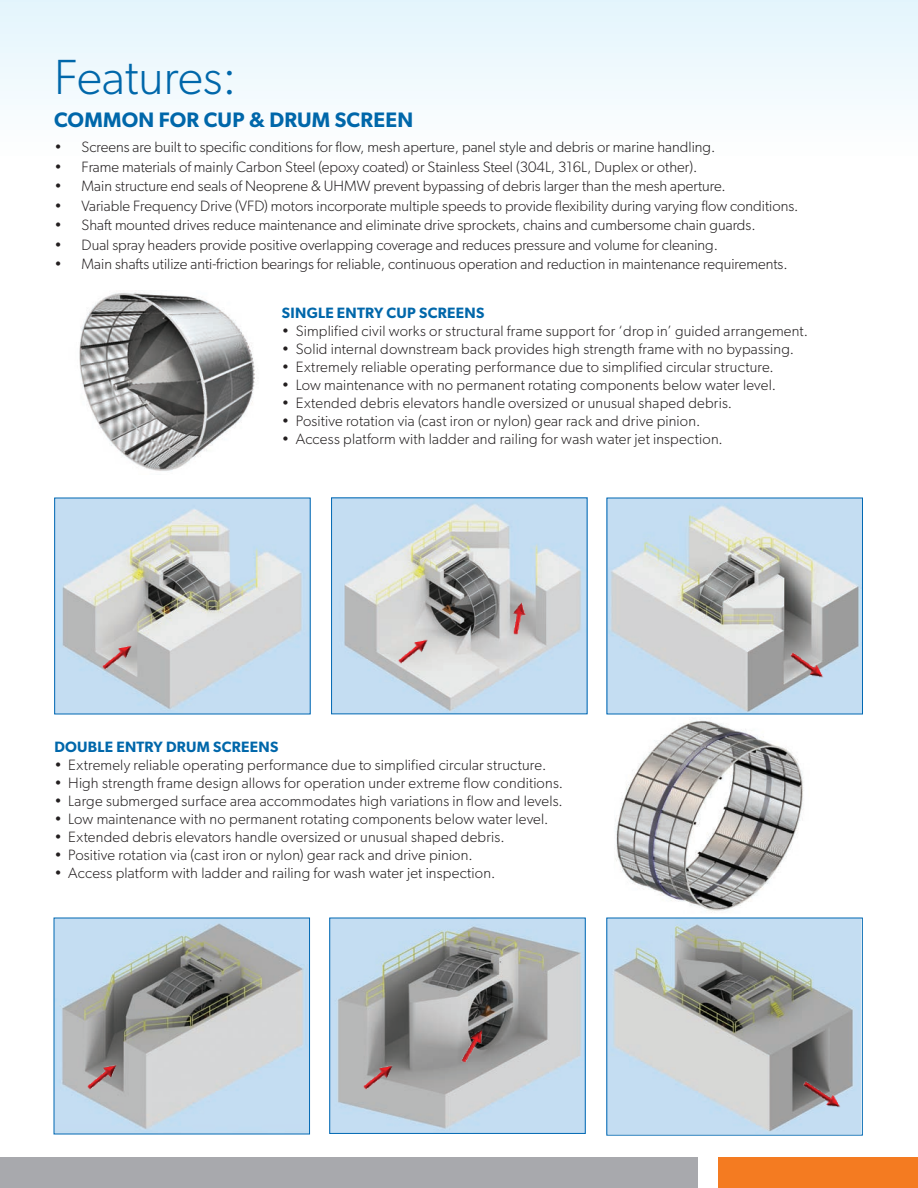
<style>
.page{position:relative;width:918px;height:1188px;background:#fff}
.page>*{position:absolute;margin:0;border:0;box-sizing:border-box;transform-origin:0 0}
.t1{font:300 49.5px "Gibson";color:#0067aa}
.t2{font:600 21px "Gibson";letter-spacing:.01em;color:#0067aa}
.t3{font:300 15px "Gibson";letter-spacing:.005em;color:#231f20}
.t4{font:600 15px "Gibson";letter-spacing:.02em;color:#0067aa}
</style>
<div class="page">
<div style="left:0;top:0;width:918px;height:231px;background:linear-gradient(to bottom,#e5f5fc,#fff)"></div>
<div style="left:1px;top:1157px;width:697px;height:31px;background:#a8a9ad"></div>
<div style="left:718px;top:1157px;width:200px;height:31px;background:#f47b21"></div>
<img style="left:615px;top:720px;width:189px;height:193px">
<img style="left:79px;top:292px;width:176px;height:179px">
<img style="left:56px;top:500px;width:253px;height:212px">
<div style="left:54px;top:498px;width:257px;height:216px;border:1px solid #0168b3"></div>
<img style="left:333px;top:499px;width:253px;height:213px">
<img style="left:609px;top:500px;width:252px;height:212px">
<img style="left:100px;top:631px;width:45px;height:39px">
<img style="left:396px;top:625px;width:45px;height:39px">
<img style="left:507px;top:589px;width:28px;height:46px">
<img style="left:789px;top:651px;width:47px;height:39px">
<img style="left:56px;top:920px;width:252px;height:212px">
<img style="left:331px;top:920px;width:253px;height:212px">
<div style="left:329px;top:918px;width:257px;height:216px;border:1px solid #0168b3"></div>
<img style="left:608px;top:920px;width:253px;height:214px">
<div style="left:606px;top:918px;width:257px;height:218px;border:1px solid #0168b3"></div>
<img style="left:85px;top:1051px;width:45px;height:39px">
<img style="left:361px;top:1052px;width:45px;height:38px">
<img style="left:459px;top:1015px;width:36px;height:48px">
<img style="left:802px;top:1079px;width:51px;height:41px">
<h1 class="t1" style="left:54px;top:47px;width:184px">Features:</h1>
<h2 class="t2" style="left:54px;top:107px;width:361px">COMMON FOR CUP &amp; DRUM SCREEN</h2>
<p class="t3" style="left:55px;top:138px;width:662px">• Screens are built to specific conditions for flow, mesh aperture, panel style and debris or marine handling.</p>
<p class="t3" style="left:55px;top:158px;width:644px">• Frame materials of mainly Carbon Steel (epoxy coated) or Stainless Steel (304L, 316L, Duplex or other).</p>
<p class="t3" style="left:55px;top:177px;width:673px">• Main structure end seals of Neoprene &amp; UHMW prevent bypassing of debris larger than the mesh aperture.</p>
<p class="t3" style="left:55px;top:197px;width:745px">• Variable Frequency Drive (VFD) motors incorporate multiple speeds to provide flexibility during varying flow conditions.</p>
<p class="t3" style="left:55px;top:216px;width:703px">• Shaft mounted drives reduce maintenance and eliminate drive sprockets, chains and cumbersome chain guards.</p>
<p class="t3" style="left:55px;top:236px;width:665px">• Dual spray headers provide positive overlapping coverage and reduces pressure and volume for cleaning.</p>
<p class="t3" style="left:55px;top:255px;width:735px">• Main shafts utilize anti-friction bearings for reliable, continuous operation and reduction in maintenance requirements.</p>
<p class="t4" style="left:282px;top:303px;width:204px">SINGLE ENTRY CUP SCREENS</p>
<p class="t3" style="left:282px;top:321px;width:528px">• Simplified civil works or structural frame support for ‘drop in’ guided arrangement.</p>
<p class="t3" style="left:282px;top:339px;width:514px">• Solid internal downstream back provides high strength frame with no bypassing.</p>
<p class="t3" style="left:282px;top:357px;width:493px">• Extremely reliable operating performance due to simplified circular structure.</p>
<p class="t3" style="left:282px;top:375px;width:496px">• Low maintenance with no permanent rotating components below water level.</p>
<p class="t3" style="left:282px;top:393px;width:452px">• Extended debris elevators handle oversized or unusual shaped debris.</p>
<p class="t3" style="left:282px;top:411px;width:420px">• Positive rotation via (cast iron or nylon) gear rack and drive pinion.</p>
<p class="t3" style="left:282px;top:429px;width:443px">• Access platform with ladder and railing for wash water jet inspection.</p>
<p class="t4" style="left:54px;top:738px;width:225px">DOUBLE ENTRY DRUM SCREENS</p>
<p class="t3" style="left:54px;top:756px;width:493px">• Extremely reliable operating performance due to simplified circular structure.</p>
<p class="t3" style="left:54px;top:774px;width:510px">• High strength frame design allows for operation under extreme flow conditions.</p>
<p class="t3" style="left:54px;top:792px;width:510px">• Large submerged surface area accommodates high variations in flow and levels.</p>
<p class="t3" style="left:54px;top:810px;width:496px">• Low maintenance with no permanent rotating components below water level.</p>
<p class="t3" style="left:54px;top:828px;width:452px">• Extended debris elevators handle oversized or unusual shaped debris.</p>
<p class="t3" style="left:54px;top:846px;width:420px">• Positive rotation via (cast iron or nylon) gear rack and drive pinion.</p>
<p class="t3" style="left:54px;top:864px;width:443px">• Access platform with ladder and railing for wash water jet inspection.</p>
</div>
